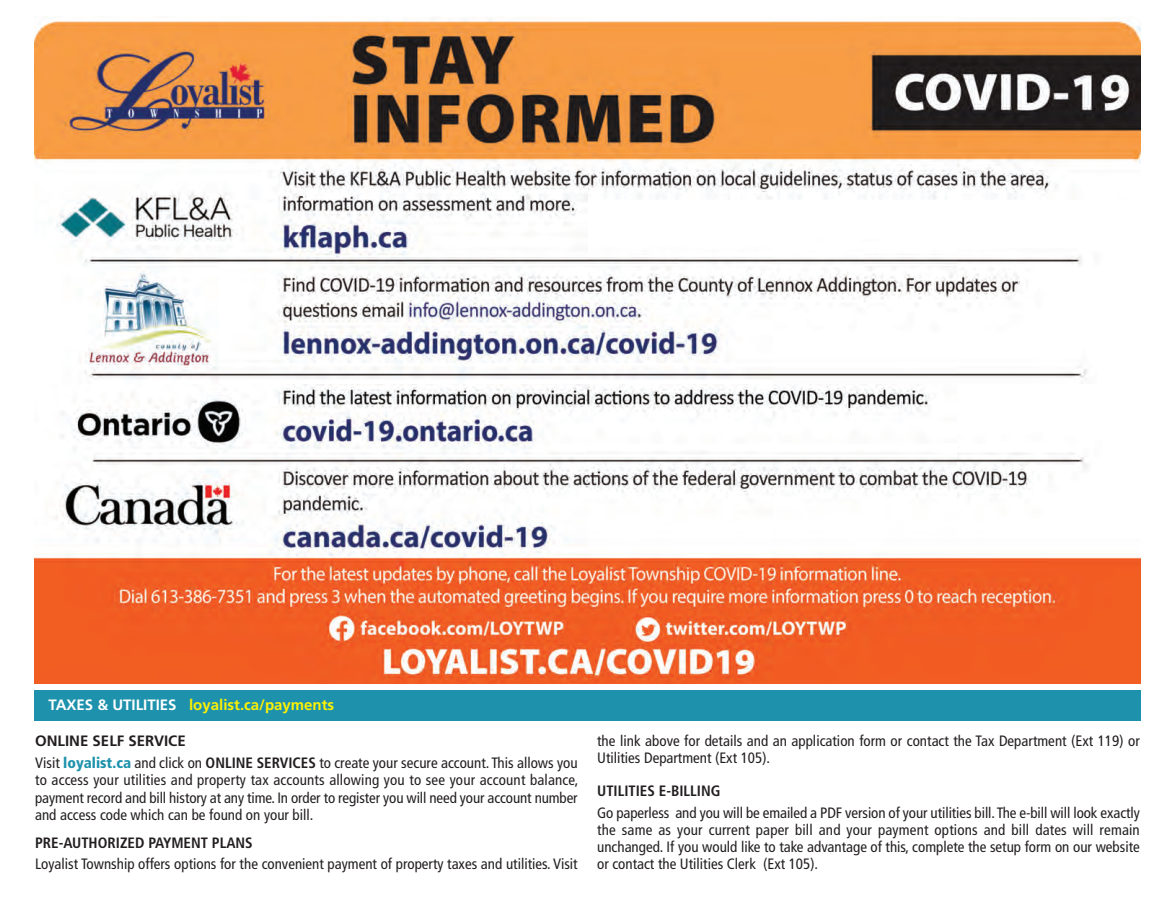
<style>
.page{position:relative;width:1175px;height:905px;background:#fff}
.page>*{position:absolute;margin:0;border:0;box-sizing:border-box;transform-origin:0 0}
.t1{font:condensed 15px/17.2px "Frutiger LT Std";color:#231f20}
.t2{font:700 condensed 15px "Frutiger LT Std";color:#231f20}
.t3{font:700 15px "Frutiger LT Std";color:#fff101}
.s1{color:#fff}
.s2{font-weight:700;font-stretch:normal}
.s3{font-weight:900;color:#1e92ac}
.s4{font-weight:700}
</style>
<div class="page">
<img style="left:35px;top:16px;width:1105px;height:667px">
<div style="left:35px;top:690px;width:1105px;height:30px;background:#1e92ac"></div>
<p class="t3" style="left:49px;top:698px;width:287px"><span class="s1">TAXES &amp; UTILITIES</span> loyalist.ca/payments</p>
<p class="t1" style="left:35px;top:731px;width:544px;line-height:21.8px"><span class="s2">ONLINE SELF SERVICE<br></span>Visit <span class="s3">loyalist.ca</span> and click on <span class="s4">ONLINE SERVICES</span> to create your secure account. This allows you</p>
<p class="t1" style="left:35px;top:772px;width:545px;text-align:justify">to access your utilities and property tax accounts allowing you to see your account balance, payment record and bill history at any time. In order to register you will need your account number and access code which can be found on your bill.</p>
<p class="t2" style="left:35px;top:836px;width:219px">PRE-AUTHORIZED PAYMENT PLANS</p>
<p class="t1" style="left:35px;top:856px;width:544px">Loyalist Township offers options for the convenient payment of property taxes and utilities. Visit</p>
<p class="t1" style="left:597px;top:733px;width:544px">the link above for details and an application form or contact the Tax Department (Ext 119) or<br>Utilities Department (Ext 105).</p>
<p class="t2" style="left:597px;top:784px;width:125px">UTILITIES E-BILLING</p>
<p class="t1" style="left:597px;top:804px;width:544px;text-align:justify">Go paperless and you will be emailed a PDF version of your utilities bill. The e-bill will look exactly the same as your current paper bill and your payment options and bill dates will remain unchanged. If you would like to take advantage of this, complete the setup form on our website or contact the Utilities Clerk (Ext 105).</p>
</div>
